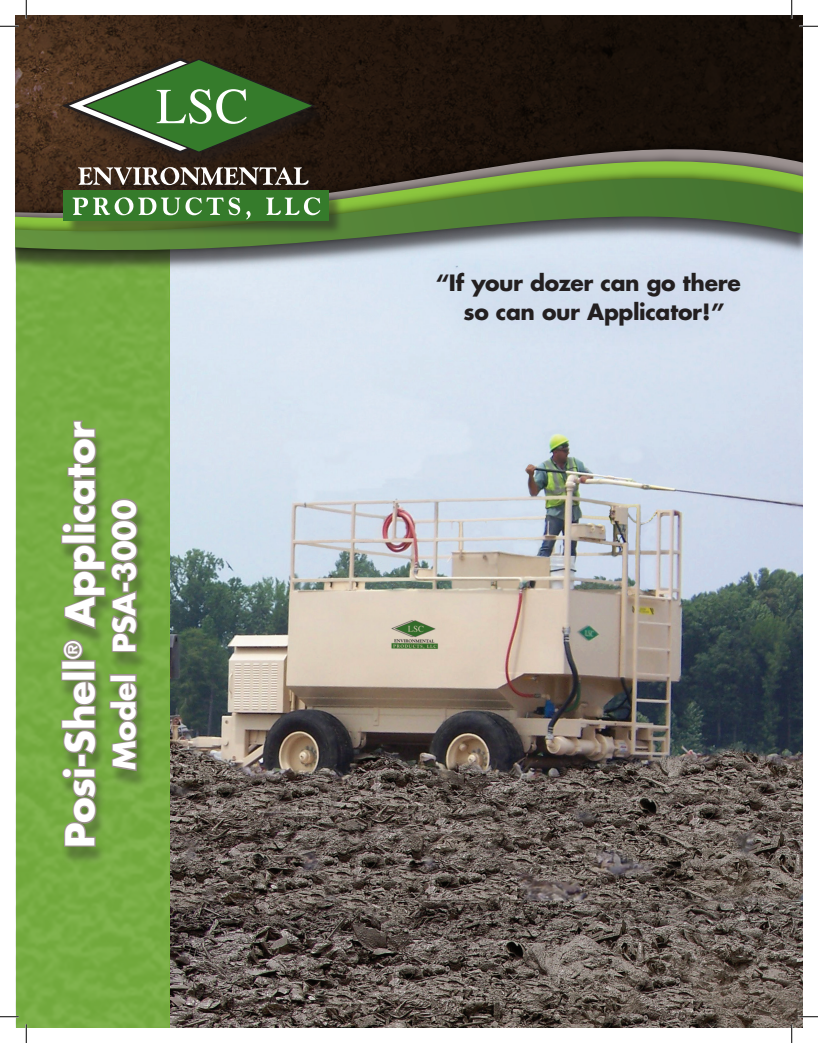
<style>
.page{position:relative;width:818px;height:1043px;background:#fff}
.page>*{position:absolute;margin:0;border:0;box-sizing:border-box;transform-origin:0 0}
.t1{font:700 38.75px "Futura";letter-spacing:-.01em;color:#fff}
.t2{font:700 30px "Futura";letter-spacing:-.005em;color:#fff}
.t3{font:700 21.88px/28.8px "Futura";letter-spacing:-.015em;color:#231f20;text-align:center}
</style>
<div class="page">
<img style="left:170px;top:276px;width:632px;height:752px">
<div style="left:15px;top:276px;width:154px;height:752px;background:#77ad43"></div>
<svg style="left:15px;top:15px;width:787px;height:65px;background:#25180e"></svg>
<svg style="left:15px;top:80px;width:787px;height:12px;background:#21150d"></svg>
<svg style="left:15px;top:92px;width:787px;height:181px;background:#352d23"></svg>
<img style="left:15px;top:165px;width:787px;height:100px">
<svg style="left:15px;top:178px;width:787px;height:77px;background:#617e4d"></svg>
<div style="left:65px;top:61px;width:278px;height:175px;background:#231f20;opacity:.5"></div>
<div style="left:63px;top:190px;width:265px;height:30px;background:#357b2b"></div>
<svg style="left:62px;top:58px;width:253px;height:97px;background:#455732"></svg>
<svg style="left:78px;top:167px;width:230px;height:18px"></svg>
<svg style="left:73px;top:197px;width:167px;height:18px"></svg>
<svg style="left:246px;top:211px;width:4px;height:8px"></svg>
<svg style="left:266px;top:197px;width:54px;height:18px"></svg>
<div style="left:409px;top:243px;width:360px;height:112px;background:#d5e0ef"></div>
<div style="left:58px;top:425px;width:90px;height:440px;background:#231f20;opacity:.35"></div>
<svg style="left:60px;top:767px;width:38px;height:81px;background:#7a9557"></svg>
<div style="left:78px;top:753px;width:8px;height:14px;border:2px solid #9b908e"></div>
<svg style="left:60px;top:679px;width:38px;height:77px;background:#799258"></svg>
<div style="left:61px;top:671px;width:35px;height:9px;border:2px solid #9b908e"></div>
<div style="left:61px;top:660px;width:35px;height:9px;border:2px solid #9b908e"></div>
<svg style="left:108px;top:680px;width:30px;height:92px;background:#7d955c"></svg>
<div style="left:109px;top:674px;width:28px;height:8px;border:2px solid #9b908e"></div>
<svg style="left:60px;top:419px;width:79px;height:242px;background:#799a52"></svg>
<svg style="left:0;top:25px;width:19px;height:2px"></svg>
<svg style="left:799px;top:25px;width:19px;height:2px"></svg>
<svg style="left:0;top:1015px;width:19px;height:2px"></svg>
<svg style="left:799px;top:1015px;width:19px;height:2px"></svg>
<svg style="left:25px;top:0;width:2px;height:19px"></svg>
<svg style="left:25px;top:1024px;width:2px;height:18px"></svg>
<svg style="left:790px;top:0;width:2px;height:19px"></svg>
<svg style="left:790px;top:1024px;width:2px;height:18px"></svg>
<h1 class="t1" style="left:54px;top:848px;width:428px;rotate:-90deg">Posi-Shell<sup>®</sup> Applicator</h1>
<h2 class="t2" style="left:104px;top:770px;width:273px;rotate:-90deg">Model PSA-3000</h2>
<p class="t3" style="left:436px;top:268px;width:306px">“If your dozer can go there so can our Applicator!”</p>
</div>
